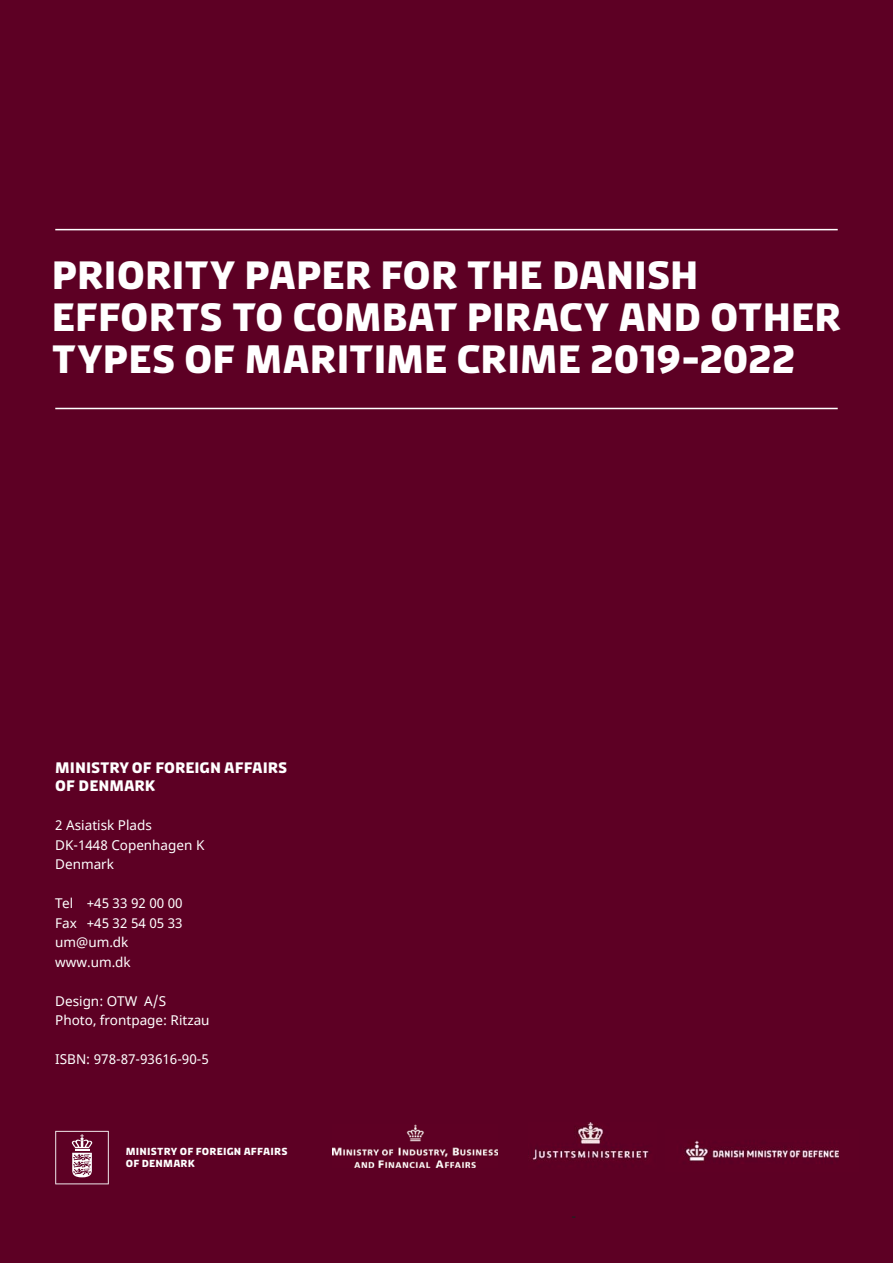
<style>
.page{position:relative;width:893px;height:1263px;background:#5d0024}
.page>*{position:absolute;margin:0;border:0;box-sizing:border-box;transform-origin:0 0}
.t1{font:700 39px/42px "Diplomacy";letter-spacing:-.01em;color:#fff}
.t2{font:700 15px/18px "Diplomacy";color:#fff}
.t3{font:13.5px/19.5px "Noto Sans";color:#fff}
.t4{font:700 10.2px/11.9px "Diplomacy";letter-spacing:.02em;color:#fff}
.t5{font:700 9px "Diplomacy";color:#231f20}
</style>
<div class="page">
<hr style="left:55px;top:408px;width:783px;height:1px;background:#fff">
<hr style="left:55px;top:229px;width:783px;height:1px;background:#fff">
<svg style="left:55px;top:1131px;width:54px;height:53px"></svg>
<img style="left:333px;top:1125px;width:165px;height:42px">
<img style="left:685px;top:1140px;width:154px;height:22px">
<img style="left:532px;top:1122px;width:118px;height:39px">
<h1 class="t1" style="left:51px;top:255px;width:791px">PRIORITY PAPER FOR THE DANISH<br>EFFORTS TO COMBAT PIRACY AND OTHER<br>TYPES OF MARITIME CRIME 2019-2022</h1>
<p class="t2" style="left:55px;top:759px;width:233px">MINISTRY OF FOREIGN AFFAIRS<br>OF DENMARK</p>
<p class="t3" style="left:55px;top:815px;width:151px">2 Asiatisk Plads<br>DK-1448 Copenhagen K<br>Denmark</p>
<p class="t3" style="left:55px;top:893px;width:129px">Tel +45 33 92 00 00<br>Fax +45 32 54 05 33 um@um.dk www.um.dk</p>
<p class="t3" style="left:55px;top:991px;width:156px">Design: OTW A/S<br>Photo, frontpage: Ritzau</p>
<p class="t3" style="left:55px;top:1049px;width:155px">ISBN: 978-87-93616-90-5</p>
<p class="t4" style="left:126px;top:1146px;width:163px">MINISTRY OF FOREIGN AFFAIRS<br>OF DENMARK</p>
<p class="t5" style="left:572px;top:1212px;width:6px">-</p>
</div>
